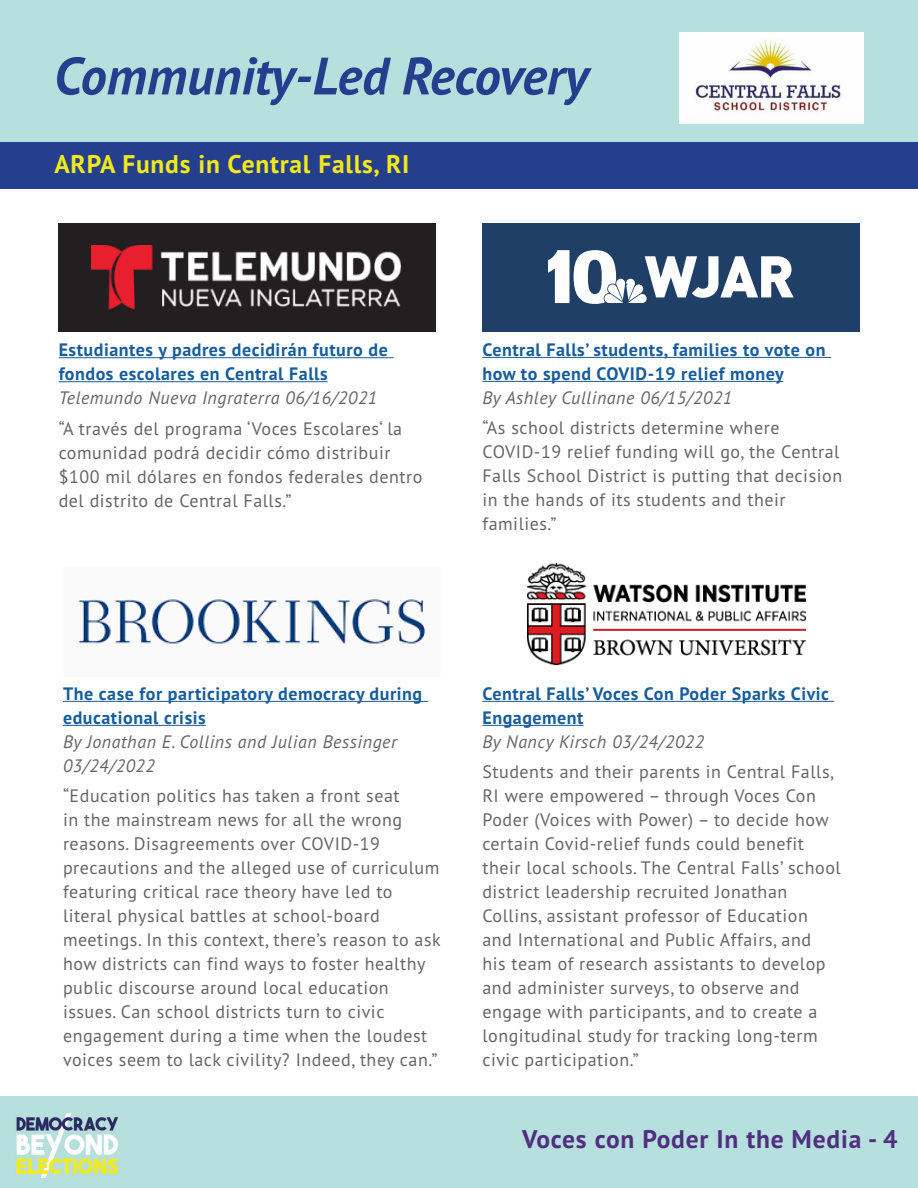
<style>
.page{position:relative;width:918px;height:1188px;background:#fff}
.page>*{position:absolute;margin:0;border:0;box-sizing:border-box;transform-origin:0 0}
.Section_Paragraph{font:italic 700 52.5px "PT Sans Pro";color:#253f8e}
.Lead_Paragraph{font:700 25.5px "PT Sans Pro";letter-spacing:.03em;color:#f1ea17}
.Lead_Paragraph-2{font:700 25.5px "PT Sans Pro";letter-spacing:.03em;color:#522e81}
.Body_Text{font:18px/24px "PT Sans Pro";letter-spacing:.03em;color:#656568}
.Body_Text-2{font:700 18px/24px "PT Sans Pro";letter-spacing:.03em;color:#175d9e}
.Body_Text-3{font:italic 18px/24px "PT Sans Pro";letter-spacing:.03em;color:#656568}
</style>
<div class="page">
<div style="left:0;top:1096px;width:918px;height:92px;background:#b6e0dd"></div>
<div style="left:0;top:0;width:918px;height:143px;background:#b6e0dd"></div>
<img style="left:16px;top:1114px;width:102px;height:64px">
<div style="left:0;top:143px;width:918px;height:46px;background:#253f8e"></div>
<img style="left:78px;top:599px;width:348px;height:45px">
<img style="left:527px;top:563px;width:279px;height:103px">
<div style="left:482px;top:223px;width:378px;height:108px;background:#1f3f66"></div>
<svg style="left:548px;top:250px;width:246px;height:54px"></svg>
<div style="left:58px;top:223px;width:378px;height:108px;background:#231f20"></div>
<img style="left:92px;top:245px;width:309px;height:65px">
<hr style="left:63px;top:701px;width:365px;height:1px;background:#175d9e">
<hr style="left:63px;top:725px;width:143px;height:1px;background:#175d9e">
<hr style="left:482px;top:701px;width:352px;height:1px;background:#175d9e">
<hr style="left:482px;top:725px;width:102px;height:1px;background:#175d9e">
<hr style="left:482px;top:357px;width:349px;height:1px;background:#175d9e">
<hr style="left:482px;top:381px;width:301px;height:1px;background:#175d9e">
<hr style="left:59px;top:357px;width:335px;height:1px;background:#175d9e">
<hr style="left:59px;top:381px;width:269px;height:1px;background:#175d9e">
<img style="left:679px;top:32px;width:185px;height:92px">
<p class="Section_Paragraph" style="left:54px;top:42px;width:536px">Community-Led Recovery</p>
<p class="Lead_Paragraph" style="left:54px;top:148px;width:357px">ARPA Funds in Central Falls, RI</p>
<p class="Body_Text-2" style="left:59px;top:337px;width:331px">Estudiantes y padres decidirán futuro de fondos escolares en Central Falls</p>
<p class="Body_Text-3" style="left:59px;top:385px;width:320px">Telemundo Nueva Ingraterra 06/16/2021</p>
<p class="Body_Text" style="left:59px;top:416px;width:365px">“A través del programa ‘Voces Escolares‘ la comunidad podrá decidir cómo distribuir $100 mil dólares en fondos federales dentro del distrito de Central Falls.”</p>
<p class="Body_Text-2" style="left:482px;top:337px;width:345px">Central Falls’ students, families to vote on how to spend COVID-19 relief money</p>
<p class="Body_Text-3" style="left:482px;top:385px;width:251px">By Ashley Cullinane 06/15/2021</p>
<p class="Body_Text" style="left:482px;top:416px;width:361px">“As school districts determine where COVID-19 relief funding will go, the Central Falls School District is putting that decision in the hands of its students and their families.”</p>
<p class="Body_Text-2" style="left:63px;top:681px;width:361px">The case for participatory democracy during educational crisis</p>
<p class="Body_Text-3" style="left:63px;top:729px;width:336px">By Jonathan E. Collins and Julian Bessinger<br>03/24/2022</p>
<p class="Body_Text" style="left:63px;top:784px;width:379px">“Education politics has taken a front seat<br>in the mainstream news for all the wrong reasons. Disagreements over COVID-19 precautions and the alleged use of curriculum featuring critical race theory have led to literal physical battles at school-board meetings. In this context, there’s reason to ask how districts can find ways to foster healthy public discourse around local education issues. Can school districts turn to civic engagement during a time when the loudest voices seem to lack civility? Indeed, they can.”</p>
<p class="Body_Text-2" style="left:482px;top:681px;width:348px">Central Falls’ Voces Con Poder Sparks Civic<br>Engagement</p>
<p class="Body_Text-3" style="left:482px;top:729px;width:223px">By Nancy Kirsch 03/24/2022</p>
<p class="Body_Text" style="left:482px;top:760px;width:360px">Students and their parents in Central Falls, RI were empowered – through Voces Con Poder (Voices with Power) – to decide how certain Covid-relief funds could benefit their local schools. The Central Falls’ school district leadership recruited Jonathan Collins, assistant professor of Education and International and Public Affairs, and<br>his team of research assistants to develop and administer surveys, to observe and engage with participants, and to create a longitudinal study for tracking long-term civic participation.”</p>
<p class="Lead_Paragraph-2" style="left:522px;top:1123px;width:377px">Voces con Poder In the Media - 4</p>
</div>
